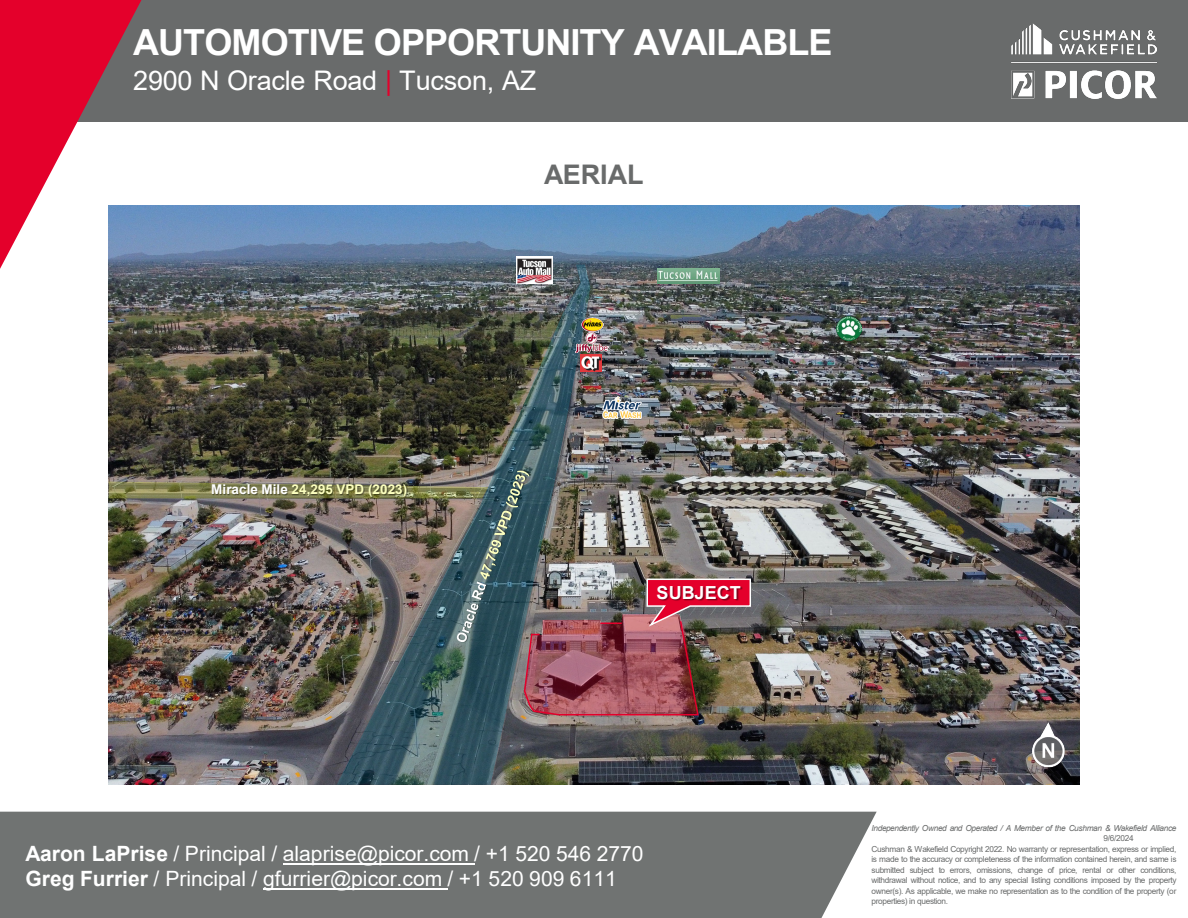
<style>
.page{position:relative;width:1188px;height:918px;background:#fff}
.page>*{position:absolute;margin:0;border:0;box-sizing:border-box;transform-origin:0 0}
.t1{font:700 36px "Arial";letter-spacing:-.025em;color:#fff}
.t2{font:27px "Arial";letter-spacing:-.01em;color:#fff}
.t3{font:700 27px "Arial";color:#696b6b}
.t4{font:21px/25.2px "Arial";color:#fff}
.t5{font:700 18px "Arial";color:#fff}
.t6{font:700 13.5px "Arial";letter-spacing:.005em;color:#fcffbf}
.t7{font:8.25px/10.5px "Arial";letter-spacing:-.04em;color:#696b6b}
.t8{font:italic 8.25px "Arial";letter-spacing:-.04em;color:#696b6b}
.s1{color:#e4002b}
.s2{color:#fff}
.s3{font-weight:700}
</style>
<div class="page">
<div style="left:0;top:0;width:1188px;height:122px;background:#696b6b"></div>
<img style="left:1012px;top:23px;width:145px;height:76px">
<div style="left:0;top:812px;width:877px;height:106px;background:#707372"></div>
<hr style="left:283px;top:863px;width:191px;height:2px;background:#fff">
<hr style="left:263px;top:889px;width:184px;height:1px;background:#fff">
<svg style="left:0;top:0;width:141px;height:269px"></svg>
<img style="left:108px;top:205px;width:972px;height:579px">
<img style="left:337px;top:265px;width:253px;height:520px">
<img style="left:469px;top:456px;width:74px;height:15px">
<img style="left:599px;top:394px;width:46px;height:27px">
<img style="left:581px;top:354px;width:20px;height:18px">
<img style="left:575px;top:332px;width:34px;height:21px">
<img style="left:109px;top:471px;width:643px;height:245px">
<img style="left:645px;top:576px;width:109px;height:41px">
<img style="left:837px;top:316px;width:24px;height:25px">
<img style="left:582px;top:317px;width:22px;height:15px">
<img style="left:1029px;top:723px;width:38px;height:45px">
<img style="left:657px;top:269px;width:63px;height:15px">
<img style="left:517px;top:256px;width:36px;height:28px">
<p class="t1" style="left:133px;top:17px;width:701px">AUTOMOTIVE OPPORTUNITY AVAILABLE</p>
<p class="t2" style="left:133px;top:62px;width:405px">2900 N Oracle Road <span class="s1">|</span> Tucson, AZ</p>
<p class="t3" style="left:544px;top:156px;width:101px">AERIAL</p>
<p class="t6" style="left:211px;top:480px;width:198px"><span class="s2">Miracle Mile</span> 24,295 VPD (2023)</p>
<p class="t5" style="left:657px;top:580px;width:86px">SUBJECT</p>
<h3 class="t4" style="left:25px;top:841px;width:620px"><span class="s3">Aaron LaPrise</span> / Principal / alaprise@picor.com / +1 520 546 2770<br><span class="s3">Greg Furrier</span> / Principal / gfurrier@picor.com / +1 520 909 6111</h3>
<p class="t8" style="left:872px;top:822px;width:307px">Independently Owned and Operated / A Member of the Cushman &amp; Wakefield Alliance</p>
<p class="t7" style="left:872px;top:833px;width:307px;text-indent:232px">9/6/2024<br>Cushman &amp; Wakefield Copyright 2022. No warranty or representation, express or implied, is made to the accuracy or completeness of the information contained herein, and same is submitted subject to errors, omissions, change of price, rental or other conditions, withdrawal without notice, and to any special listing conditions imposed by the property owner(s). As applicable, we make no representation as to the condition of the property (or properties) in question.</p>
</div>
